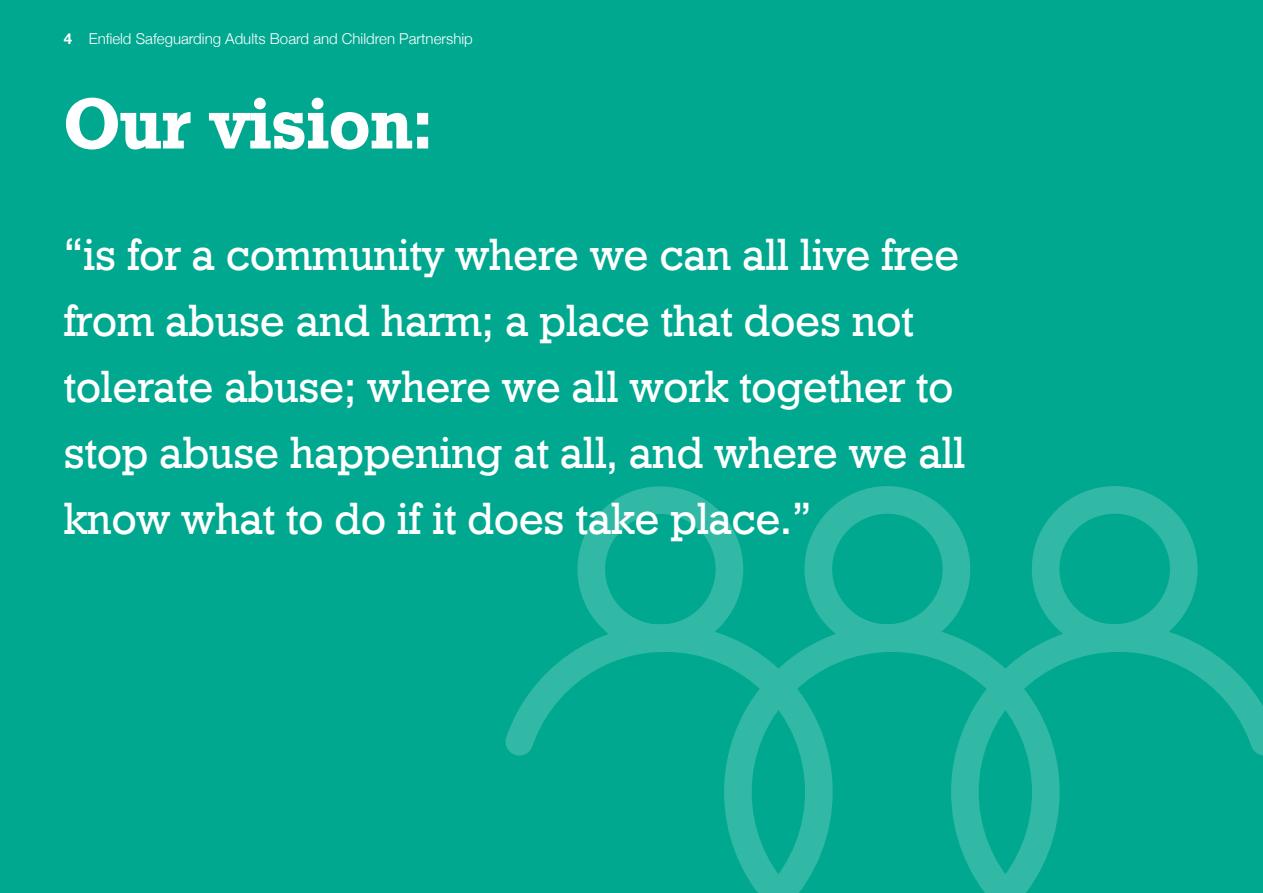
<style>
.page{position:relative;width:1263px;height:893px;background:#00a890}
.page>*{position:absolute;margin:0;border:0;box-sizing:border-box;transform-origin:0 0}
.t1{font:72px "Geometric Slab 712 BT Bold A";color:#fff}
.t2{font:45px/66px "Geometric Slab 712 BT Medium A";color:#fff}
.t3{font:300 15px "Helvetica Neue";color:#fff}
.s1{font-weight:700}
</style>
<div class="page">
<svg style="left:505px;top:649px;width:219px;height:107px"></svg>
<svg style="left:577px;top:486px;width:166px;height:166px"></svg>
<svg style="left:1060px;top:644px;width:203px;height:112px"></svg>
<svg style="left:1032px;top:486px;width:165px;height:166px"></svg>
<svg style="left:724px;top:624px;width:336px;height:269px"></svg>
<svg style="left:804px;top:486px;width:166px;height:166px"></svg>
<p class="t3" style="left:64px;top:27px;width:411px"><span class="s1">4</span> Enfield Safeguarding Adults Board and Children Partnership</p>
<h1 class="t1" style="left:64px;top:79px;width:371px">Our vision:</h1>
<p class="t2" style="left:64px;top:221px;width:903px">“is for a community where we can all live free from abuse and harm; a place that does not tolerate abuse; where we all work together to stop abuse happening at all, and where we all know what to do if it does take place.”</p>
</div>
